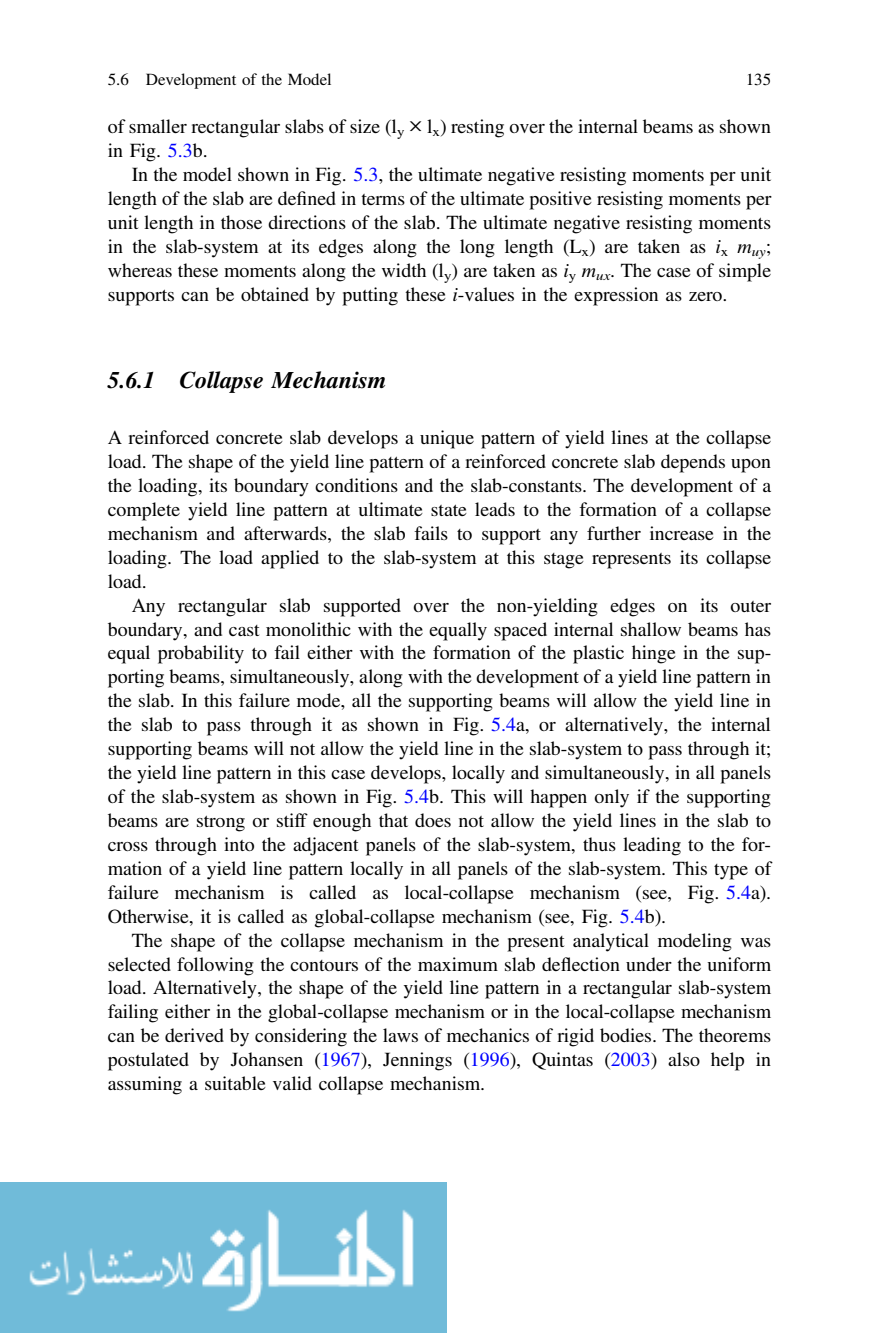
<style>
.page{position:relative;width:879px;height:1333px;background:#fff}
.page>*{position:absolute;margin:0;border:0;box-sizing:border-box;transform-origin:0 0}
.t1{font:24px "Dhqcfg Xnskcg Adv TT8 fc 4438 a.BI";color:#000}
.t2{font:20px/24px "Nkbmct Gspbkb Adv TT5 ada 87 cc";color:#000;text-align:justify}
.t3{font:17px "Nkbmct Gspbkb Adv TT5 ada 87 cc";color:#000}
.s1{font-family:"Bfnbsh Flgjwd Adv T Tdf 37 bfe 4"}
.s2{color:#00f}
.s3{font-family:"Mnvmss Cgrvgk Adv TT5 ada 87 cc+fb"}
.s4{font-family:"Qhkkxb Gtbnlx Adv T Tf 2 e 4 df 62.I"}
.s5{font-family:"Bmrnfn Ttblrc Adv GTIMES R"}
</style>
<div class="page">
<img style="left:0;top:1182px;width:446px;height:150px">
<p class="t3" style="left:108px;top:73px;width:225px">5.6 Development of the Model</p>
<p class="t3" style="left:746px;top:73px;width:27px">135</p>
<p class="t2" style="left:108px;top:116px;width:665px">of smaller rectangular slabs of size (l<sub>y</sub> <span class="s1">×</span> l<sub>x</sub>) resting over the internal beams as shown in Fig. <span class="s2">5.3</span>b.</p>
<p class="t2" style="left:108px;top:164px;width:665px;text-indent:24px">In the model shown in Fig. <span class="s2">5.3</span>, the ultimate negative resisting moments per unit length of the slab are de<span class="s3">fi</span>ned in terms of the ultimate positive resisting moments per unit length in those directions of the slab. The ultimate negative resisting moments in the slab-system at its edges along the long length (L<sub>x</sub>) are taken as <span class="s4">i</span><sub>x</sub> <span class="s4">m</span><sub>uy</sub>; whereas these moments along the width (l<sub>y</sub>) are taken as <span class="s4">i</span><sub>y</sub> <span class="s4">m</span><sub>ux</sub>. The case of simple supports can be obtained by putting these <span class="s4">i</span>-values in the expression as zero.</p>
<p class="t1" style="left:108px;top:366px;width:280px">5.6.1 Collapse Mechanism</p>
<p class="t2" style="left:108px;top:427px;width:665px">A reinforced concrete slab develops a unique pattern of yield lines at the collapse load. The shape of the yield line pattern of a reinforced concrete slab depends upon the loading, its boundary conditions and the slab-constants. The development of a complete yield line pattern at ultimate state leads to the formation of a collapse mechanism and afterwards, the slab fails to support any further increase in the loading. The load applied to the slab-system at this stage represents its collapse load.</p>
<p class="t2" style="left:108px;top:595px;width:665px;text-indent:24px">Any rectangular slab supported over the non-yielding edges on its outer boundary, and cast monolithic with the equally spaced internal shallow beams has equal probability to fail either with the formation of the plastic hinge in the sup&shy;porting beams, simultaneously, along with the development of a yield line pattern in the slab. In this failure mode, all the supporting beams will allow the yield line in the slab to pass through it as shown in Fig. <span class="s2">5.4</span>a, or alternatively, the internal supporting beams will not allow the yield line in the slab-system to pass through it; the yield line pattern in this case develops, locally and simultaneously, in all panels of the slab-system as shown in Fig. <span class="s2">5.4</span>b. This will happen only if the supporting beams are strong or stiff enough that does not allow the yield lines in the slab to cross through into the adjacent panels of the slab-system, thus leading to the for&shy;mation of a yield line pattern locally in all panels of the slab-system. This type of failure mechanism is called as local-collapse mechanism (see, Fig. <span class="s2">5.4</span>a).<br>Otherwise, it is called as global-collapse mechanism (see, Fig. <span class="s2">5.4</span>b).</p>
<p class="t2" style="left:108px;top:929px;width:665px;text-indent:24px">The shape of the collapse mechanism in the present analytical modeling was selected following the contours of the maximum slab de<span class="s5">fl</span>ection under the uniform load. Alternatively, the shape of the yield line pattern in a rectangular slab-system failing either in the global-collapse mechanism or in the local-collapse mechanism can be derived by considering the laws of mechanics of rigid bodies. The theorems postulated by Johansen (<span class="s2">1967</span>), Jennings (<span class="s2">1996</span>), Quintas (<span class="s2">2003</span>) also help in assuming a suitable valid collapse mechanism.</p>
</div>
